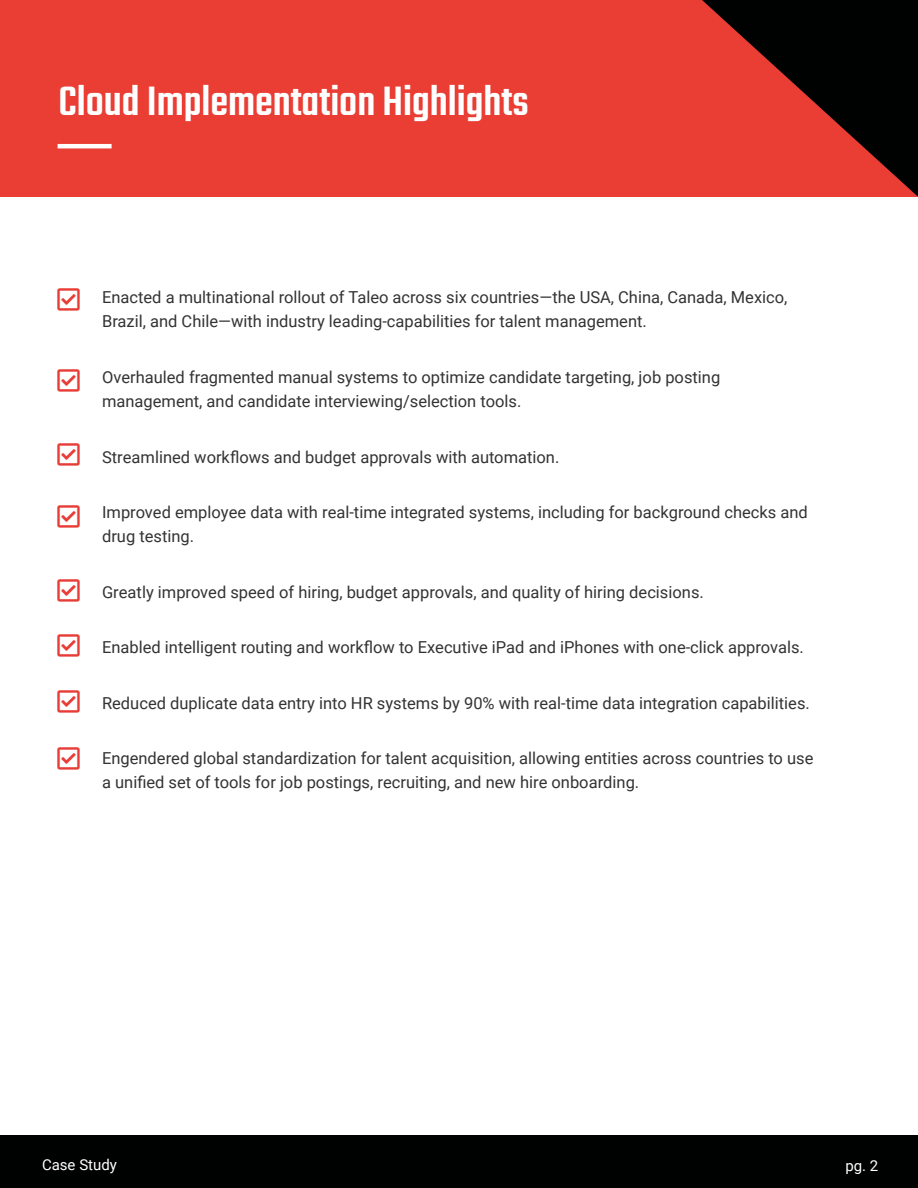
<style>
.page{position:relative;width:918px;height:1188px;background:#fff}
.page>*{position:absolute;margin:0;border:0;box-sizing:border-box;transform-origin:0 0}
.t1{font:500 45px "Teko";color:#fff}
.t2{font:16.5px/24px "Roboto";color:#333}
.t3{font:15px "Roboto";color:#fff}
</style>
<div class="page">
<div style="left:0;top:1136px;width:918px;height:52px;background:#000101"></div>
<div style="left:0;top:0;width:918px;height:196px;background:#ea3e34"></div>
<svg style="left:702px;top:0;width:216px;height:196px"></svg>
<hr style="left:58px;top:144px;width:54px;height:4px;background:#fff">
<h1 class="t1" style="left:58px;top:75px;width:472px">Cloud Implementation Highlights</h1>
<p class="t2" style="left:102px;top:285px;width:687px">Enacted a multinational rollout of Taleo across six countries—the USA, China, Canada, Mexico,<br>Brazil, and Chile—with industry leading-capabilities for talent management.</p>
<p class="t2" style="left:102px;top:365px;width:620px">Overhauled fragmented manual systems to optimize candidate targeting, job posting management, and candidate interviewing/selection tools.</p>
<p class="t2" style="left:102px;top:444px;width:459px">Streamlined workflows and budget approvals with automation.</p>
<p class="t2" style="left:102px;top:500px;width:707px">Improved employee data with real-time integrated systems, including for background checks and drug testing.</p>
<p class="t2" style="left:102px;top:579px;width:603px">Greatly improved speed of hiring, budget approvals, and quality of hiring decisions.</p>
<p class="t2" style="left:102px;top:635px;width:703px">Enabled intelligent routing and workflow to Executive iPad and iPhones with one-click approvals.</p>
<p class="t2" style="left:102px;top:690px;width:709px">Reduced duplicate data entry into HR systems by 90% with real-time data integration capabilities.</p>
<p class="t2" style="left:102px;top:746px;width:713px">Engendered global standardization for talent acquisition, allowing entities across countries to use a unified set of tools for job postings, recruiting, and new hire onboarding.</p>
<p class="t3" style="left:42px;top:1154px;width:76px">Case Study</p>
<p class="t3" style="left:845px;top:1156px;width:34px">pg. 2</p>
</div>
